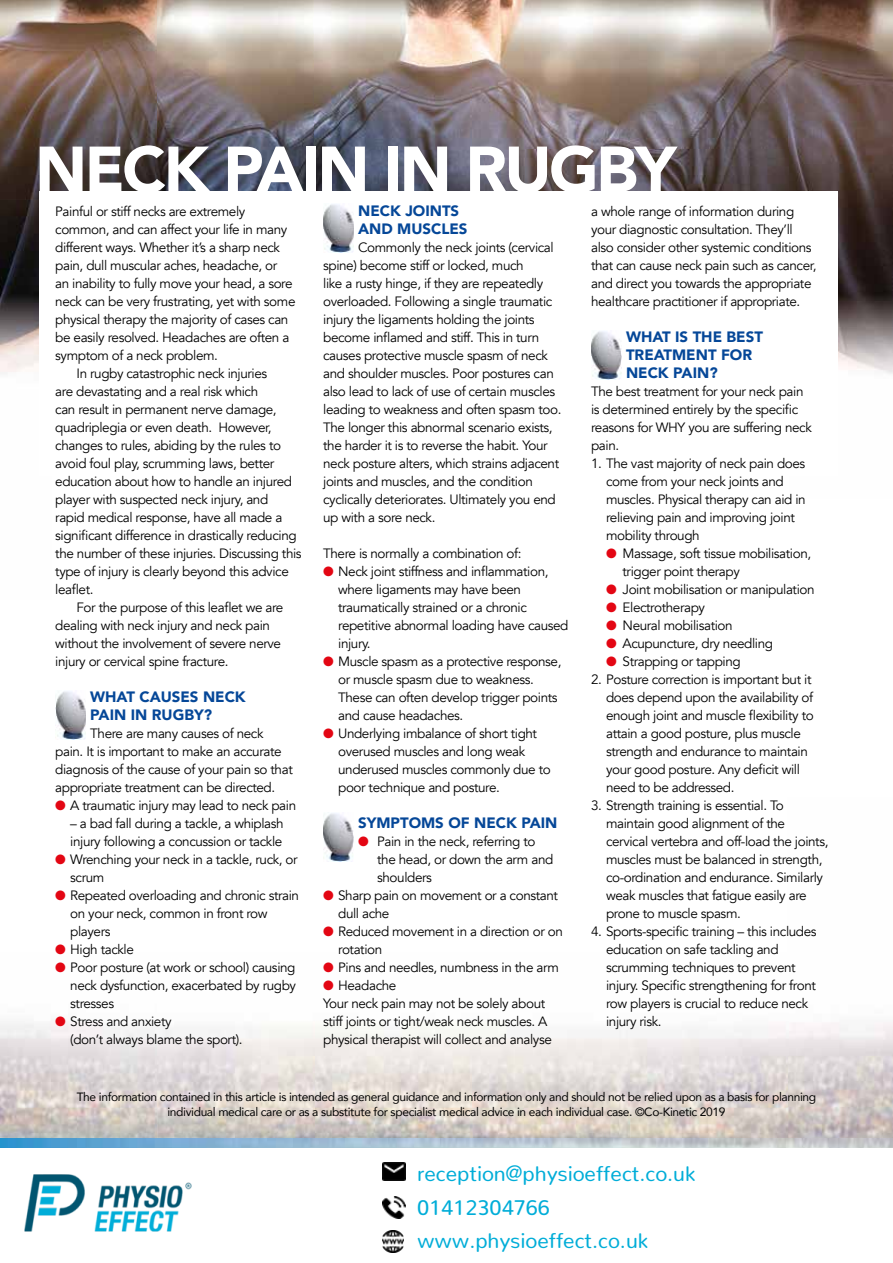
<style>
.page{position:relative;width:893px;height:1263px;background:#fff}
.page>*{position:absolute;margin:0;border:0;box-sizing:border-box;transform-origin:0 0}
.t1{font:900 63.9px "Avenir";letter-spacing:-.04em;color:#fff}
.t2{font:21px "Nunito";color:#00add8}
.t3{font:900 15px/18px "Avenir";color:#054798}
.t4{font:13.5px/18px "Avenir";letter-spacing:-.03em;color:#000}
.t5{font:12px/15px "Avenir";letter-spacing:-.03em;color:#000;text-align:center}
.s1{color:#e30613}
</style>
<div class="page">
<img style="left:0;top:861px;width:893px;height:278px">
<img style="left:0;top:1139px;width:893px;height:9px">
<img style="left:0;top:0;width:788px;height:150px">
<img style="left:788px;top:0;width:105px;height:374px">
<img style="left:0;top:150px;width:525px;height:50px">
<img style="left:525px;top:150px;width:263px;height:41px">
<img style="left:0;top:200px;width:39px;height:174px">
<div style="left:40px;top:191px;width:798px;height:285px;background:#fff"></div>
<img style="left:55px;top:691px;width:31px;height:48px">
<img style="left:323px;top:204px;width:31px;height:48px">
<img style="left:323px;top:813px;width:31px;height:48px">
<img style="left:591px;top:331px;width:31px;height:49px">
<img style="left:24px;top:1174px;width:168px;height:58px">
<img style="left:382px;top:1162px;width:23px;height:18px">
<img style="left:382px;top:1230px;width:22px;height:22px">
<img style="left:382px;top:1196px;width:23px;height:23px">
<h1 class="t1" style="left:35px;top:115px;width:643px">NECK PAIN IN RUGBY</h1>
<p class="t4" style="left:55px;top:203px;width:192px">Painful or stiff necks are extremely</p>
<p class="t4" style="left:55px;top:221px;width:234px">common, and can affect your life in many</p>
<p class="t4" style="left:55px;top:239px;width:226px">different ways. Whether it’s a sharp neck</p>
<p class="t4" style="left:55px;top:257px;width:223px">pain, dull muscular aches, headache, or</p>
<p class="t4" style="left:55px;top:275px;width:239px">an inability to fully move your head, a sore</p>
<p class="t4" style="left:55px;top:293px;width:242px">neck can be very frustrating, yet with some</p>
<p class="t4" style="left:55px;top:311px;width:235px">physical therapy the majority of cases can</p>
<p class="t4" style="left:55px;top:329px;width:236px">be easily resolved. Headaches are often a</p>
<p class="t4" style="left:55px;top:347px;width:164px">symptom of a neck problem.</p>
<p class="t4" style="left:77px;top:365px;width:192px">In rugby catastrophic neck injuries</p>
<p class="t4" style="left:55px;top:383px;width:204px">are devastating and a real risk which</p>
<p class="t4" style="left:55px;top:401px;width:223px">can result in permanent nerve damage,</p>
<p class="t4" style="left:55px;top:419px;width:218px">quadriplegia or even death. However,</p>
<p class="t4" style="left:55px;top:437px;width:227px">changes to rules, abiding by the rules to</p>
<p class="t4" style="left:55px;top:455px;width:221px">avoid foul play, scrumming laws, better</p>
<p class="t4" style="left:55px;top:473px;width:238px">education about how to handle an injured</p>
<p class="t4" style="left:55px;top:491px;width:215px">player with suspected neck injury, and</p>
<p class="t4" style="left:55px;top:509px;width:229px">rapid medical response, have all made a</p>
<p class="t4" style="left:55px;top:527px;width:243px">significant difference in drastically reducing</p>
<p class="t4" style="left:55px;top:545px;width:248px">the number of these injuries. Discussing this</p>
<p class="t4" style="left:55px;top:563px;width:235px">type of injury is clearly beyond this advice</p>
<p class="t4" style="left:55px;top:581px;width:40px">leaflet.</p>
<p class="t4" style="left:77px;top:599px;width:208px">For the purpose of this leaflet we are</p>
<p class="t4" style="left:55px;top:616px;width:216px">dealing with neck injury and neck pain</p>
<p class="t4" style="left:55px;top:634px;width:227px">without the involvement of severe nerve</p>
<p class="t4" style="left:55px;top:652px;width:175px">injury or cervical spine fracture.</p>
<p class="t3" style="left:90px;top:687px;width:157px">WHAT CAUSES NECK<br>PAIN IN RUGBY?</p>
<p class="t4" style="left:55px;top:725px;width:239px;text-indent:35px">There are many causes of neck pain. It is important to make an accurate diagnosis of the cause of your pain so that appropriate treatment can be directed.</p>
<p class="t4" style="left:55px;top:797px;width:242px"><span class="s1">●</span> A traumatic injury may lead to neck pain</p>
<p class="t4" style="left:70px;top:815px;width:215px">– a bad fall during a tackle, a whiplash injury following a concussion or tackle</p>
<p class="t4" style="left:70px;top:851px;width:229px;text-indent:-15px"><span class="s1">●</span> Wrenching your neck in a tackle, ruck, or scrum</p>
<p class="t4" style="left:70px;top:887px;width:230px;text-indent:-15px"><span class="s1">●</span> Repeated overloading and chronic strain on your neck, common in front row players</p>
<p class="t4" style="left:55px;top:941px;width:80px"><span class="s1">●</span> High tackle</p>
<p class="t4" style="left:70px;top:959px;width:227px;text-align:justify;text-indent:-15px"><span class="s1">●</span> Poor posture (at work or school) causing neck dysfunction, exacerbated by rugby stresses</p>
<p class="t4" style="left:70px;top:1013px;width:174px;text-indent:-15px"><span class="s1">●</span> Stress and anxiety<br>(don’t always blame the sport).</p>
<p class="t3" style="left:358px;top:201px;width:111px">NECK JOINTS<br>AND MUSCLES</p>
<p class="t4" style="left:323px;top:239px;width:240px;text-indent:35px">Commonly the neck joints (cervical spine) become stiff or locked, much<br>like a rusty hinge, if they are repeatedly overloaded. Following a single traumatic injury the ligaments holding the joints become inflamed and stiff. This in turn causes protective muscle spasm of neck and shoulder muscles. Poor postures can also lead to lack of use of certain muscles leading to weakness and often spasm too.<br>The longer this abnormal scenario exists, the harder it is to reverse the habit. Your neck posture alters, which strains adjacent joints and muscles, and the condition cyclically deteriorates. Ultimately you end up with a sore neck.</p>
<p class="t4" style="left:323px;top:545px;width:200px">There is normally a combination of:</p>
<p class="t4" style="left:338px;top:563px;width:232px;text-indent:-15px"><span class="s1">●</span> Neck joint stiffness and inflammation, where ligaments may have been traumatically strained or a chronic repetitive abnormal loading have caused injury.</p>
<p class="t4" style="left:338px;top:653px;width:225px;text-indent:-15px"><span class="s1">●</span> Muscle spasm as a protective response, or muscle spasm due to weakness.<br>These can often develop trigger points and cause headaches.</p>
<p class="t4" style="left:338px;top:724px;width:214px;text-indent:-15px"><span class="s1">●</span> Underlying imbalance of short tight overused muscles and long weak underused muscles commonly due to poor technique and posture.</p>
<p class="t3" style="left:358px;top:813px;width:201px">SYMPTOMS OF NECK PAIN</p>
<p class="t4" style="left:377px;top:833px;width:178px;text-indent:-19px"><span class="s1">●</span> Pain in the neck, referring to the head, or down the arm and shoulders</p>
<p class="t4" style="left:338px;top:887px;width:221px;text-indent:-15px"><span class="s1">●</span> Sharp pain on movement or a constant dull ache</p>
<p class="t4" style="left:338px;top:923px;width:226px;text-indent:-15px"><span class="s1">●</span> Reduced movement in a direction or on rotation</p>
<p class="t4" style="left:323px;top:959px;width:237px"><span class="s1">●</span> Pins and needles, numbness in the arm</p>
<p class="t4" style="left:323px;top:977px;width:230px"><span class="s1">●</span> Headache<br>Your neck pain may not be solely about stiff joints or tight/weak neck muscles. A physical therapist will collect and analyse</p>
<p class="t4" style="left:591px;top:203px;width:227px">a whole range of information during your diagnostic consultation. They’ll also consider other systemic conditions that can cause neck pain such as cancer, and direct you towards the appropriate healthcare practitioner if appropriate.</p>
<p class="t3" style="left:626px;top:327px;width:138px">WHAT IS THE BEST<br>TREATMENT FOR<br>NECK PAIN?</p>
<p class="t4" style="left:591px;top:383px;width:222px">The best treatment for your neck pain is determined entirely by the specific reasons for WHY you are suffering neck pain.</p>
<p class="t4" style="left:606px;top:455px;width:201px;text-indent:-15px">1. The vast majority of neck pain does come from your neck joints and muscles. Physical therapy can aid in relieving pain and improving joint mobility through</p>
<p class="t4" style="left:623px;top:545px;width:190px;text-indent:-16px"><span class="s1">●</span> Massage, soft tissue mobilisation, trigger point therapy</p>
<p class="t4" style="left:606px;top:581px;width:210px"><span class="s1">●</span> Joint mobilisation or manipulation</p>
<p class="t4" style="left:606px;top:599px;width:100px"><span class="s1">●</span> Electrotherapy</p>
<p class="t4" style="left:606px;top:617px;width:128px"><span class="s1">●</span> Neural mobilisation</p>
<p class="t4" style="left:606px;top:635px;width:169px"><span class="s1">●</span> Acupuncture, dry needling</p>
<p class="t4" style="left:606px;top:653px;width:136px"><span class="s1">●</span> Strapping or tapping</p>
<p class="t4" style="left:606px;top:671px;width:209px;text-indent:-15px">2. Posture correction is important but it does depend upon the availability of enough joint and muscle flexibility to attain a good posture, plus muscle strength and endurance to maintain your good posture. Any deficit will need to be addressed.</p>
<p class="t4" style="left:606px;top:796px;width:224px;text-indent:-15px">3. Strength training is essential. To maintain good alignment of the cervical vertebra and off-load the joints, muscles must be balanced in strength, co-ordination and endurance. Similarly weak muscles that fatigue easily are prone to muscle spasm.</p>
<p class="t4" style="left:606px;top:922px;width:212px;text-indent:-15px">4. Sports-specific training – this includes education on safe tackling and scrumming techniques to prevent injury. Specific strengthening for front row players is crucial to reduce neck injury risk.</p>
<p class="t5" style="left:77px;top:1088px;width:741px">The information contained in this article is intended as general guidance and information only and should not be relied upon as a basis for planning individual medical care or as a substitute for specialist medical advice in each individual case. ©Co-Kinetic 2019</p>
<h2 class="t2" style="left:417px;top:1160px;width:280px">reception@physioeffect.co.uk</h2>
<h2 class="t2" style="left:417px;top:1195px;width:134px">01412304766</h2>
<h2 class="t2" style="left:417px;top:1228px;width:233px">www.physioeffect.co.uk</h2>
</div>
